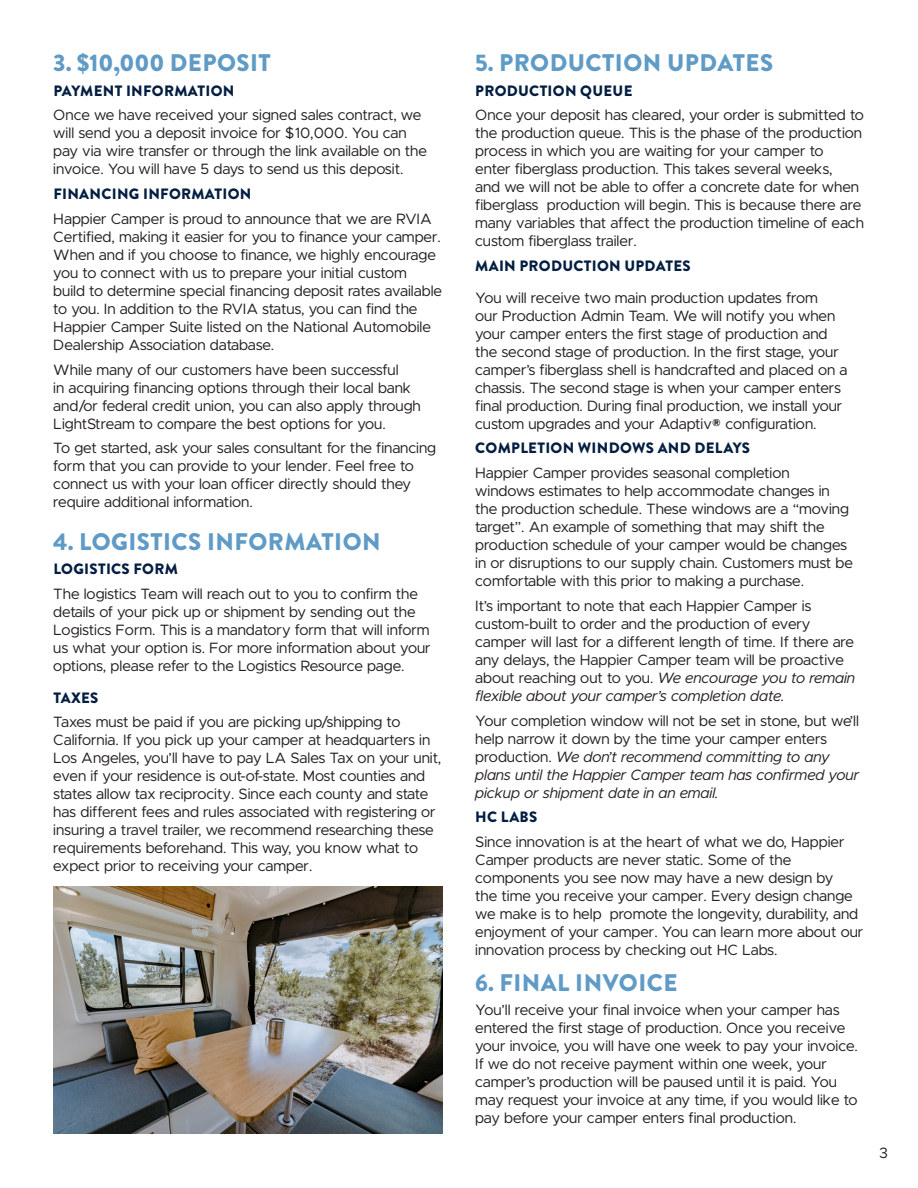
<style>
.page{position:relative;width:918px;height:1188px;background:#fff}
.page>*{position:absolute;margin:0;border:0;box-sizing:border-box;transform-origin:0 0}
.t1{font:900 24px "Brandon Grotesque";letter-spacing:.02em;color:#5f9bc6}
.Display_Typeface{font:15px/18px "Metropolis";color:#231f20}
.t2{font:italic 15px/18px "Metropolis";color:#231f20}
.t3{font:900 15px "Brandon Grotesque";letter-spacing:.02em;color:#041e42}
.s1{font-style:italic}
.s2{font-style:normal}
</style>
<div class="page">
<img style="left:53px;top:887px;width:389px;height:247px">
<p class="t1" style="left:53px;top:46px;width:219px">3. $10,000 DEPOSIT</p>
<p class="t3" style="left:53px;top:80px;width:183px">PAYMENT INFORMATION</p>
<p class="Display_Typeface" style="left:53px;top:106px;width:375px">Once we have received your signed sales contract, we will send you a deposit invoice for $10,000. You can pay via wire transfer or through the link available on the invoice. You will have 5 days to send us this deposit.</p>
<p class="t3" style="left:53px;top:183px;width:200px">FINANCING INFORMATION</p>
<p class="Display_Typeface" style="left:53px;top:210px;width:390px">Happier Camper is proud to announce that we are RVIA Certified, making it easier for you to finance your camper.<br>When and if you choose to finance, we highly encourage you to connect with us to prepare your initial custom build to determine special financing deposit rates available to you. In addition to the RVIA status, you can find the Happier Camper Suite listed on the National Automobile Dealership Association database.</p>
<p class="Display_Typeface" style="left:53px;top:360px;width:369px">While many of our customers have been successful<br>in acquiring financing options through their local bank and/or federal credit union, you can also apply through LightStream to compare the best options for you.</p>
<p class="Display_Typeface" style="left:53px;top:439px;width:384px">To get started, ask your sales consultant for the financing form that you can provide to your lender. Feel free to connect us with your loan officer directly should they require additional information.</p>
<p class="t1" style="left:53px;top:524px;width:329px">4. LOGISTICS INFORMATION</p>
<p class="t3" style="left:53px;top:559px;width:126px">LOGISTICS FORM</p>
<p class="Display_Typeface" style="left:53px;top:585px;width:379px">The logistics Team will reach out to you to confirm the details of your pick up or shipment by sending out the Logistics Form. This is a mandatory form that will inform us what your option is. For more information about your options, please refer to the Logistics Resource page.</p>
<p class="t3" style="left:53px;top:687px;width:47px">TAXES</p>
<p class="Display_Typeface" style="left:53px;top:713px;width:390px">Taxes must be paid if you are picking up/shipping to California. If you pick up your camper at headquarters in Los Angeles, you’ll have to pay LA Sales Tax on your unit, even if your residence is out-of-state. Most counties and states allow tax reciprocity. Since each county and state has different fees and rules associated with registering or insuring a travel trailer, we recommend researching these requirements beforehand. This way, you know what to expect prior to receiving your camper.</p>
<p class="t1" style="left:475px;top:46px;width:300px">5. PRODUCTION UPDATES</p>
<p class="t3" style="left:475px;top:80px;width:159px">PRODUCTION QUEUE</p>
<p class="Display_Typeface" style="left:475px;top:106px;width:390px">Once your deposit has cleared, your order is submitted to the production queue. This is the phase of the production process in which you are waiting for your camper to<br>enter fiberglass production. This takes several weeks,<br>and we will not be able to offer a concrete date for when fiberglass production will begin. This is because there are many variables that affect the production timeline of each custom fiberglass trailer.</p>
<p class="t3" style="left:475px;top:255px;width:217px">MAIN PRODUCTION UPDATES</p>
<p class="Display_Typeface" style="left:475px;top:288px;width:374px">You will receive two main production updates from<br>our Production Admin Team. We will notify you when your camper enters the first stage of production and the second stage of production. In the first stage, your camper’s fiberglass shell is handcrafted and placed on a chassis. The second stage is when your camper enters final production. During final production, we install your custom upgrades and your Adaptiv® configuration.</p>
<p class="t3" style="left:475px;top:438px;width:276px">COMPLETION WINDOWS AND DELAYS</p>
<p class="Display_Typeface" style="left:475px;top:464px;width:379px">Happier Camper provides seasonal completion windows estimates to help accommodate changes in the production schedule. These windows are a “moving target”. An example of something that may shift the production schedule of your camper would be changes in or disruptions to our supply chain. Customers must be comfortable with this prior to making a purchase.</p>
<p class="Display_Typeface" style="left:475px;top:597px;width:381px">It’s important to note that each Happier Camper is custom-built to order and the production of every camper will last for a different length of time. If there are any delays, the Happier Camper team will be proactive about reaching out to you. <span class="s1">We encourage you to remain flexible about your camper’s completion date.</span></p>
<p class="t2" style="left:475px;top:711px;width:386px"><span class="s2">Your completion window will not be set in stone, but we’ll help narrow it down by the time your camper enters production.</span> We don’t recommend committing to any plans until the Happier Camper team has confirmed your pickup or shipment date in an email.</p>
<p class="t3" style="left:475px;top:807px;width:63px">HC LABS</p>
<p class="Display_Typeface" style="left:475px;top:833px;width:390px">Since innovation is at the heart of what we do, Happier Camper products are never static. Some of the components you see now may have a new design by<br>the time you receive your camper. Every design change we make is to help promote the longevity, durability, and enjoyment of your camper. You can learn more about our innovation process by checking out HC Labs.</p>
<p class="t1" style="left:475px;top:965px;width:204px">6. FINAL INVOICE</p>
<p class="Display_Typeface" style="left:475px;top:1001px;width:384px">You’ll receive your final invoice when your camper has entered the first stage of production. Once you receive your invoice, you will have one week to pay your invoice.<br>If we do not receive payment within one week, your camper’s production will be paused until it is paid. You may request your invoice at any time, if you would like to pay before your camper enters final production.</p>
<p class="Display_Typeface" style="left:879px;top:1144px;width:10px">3</p>
</div>
